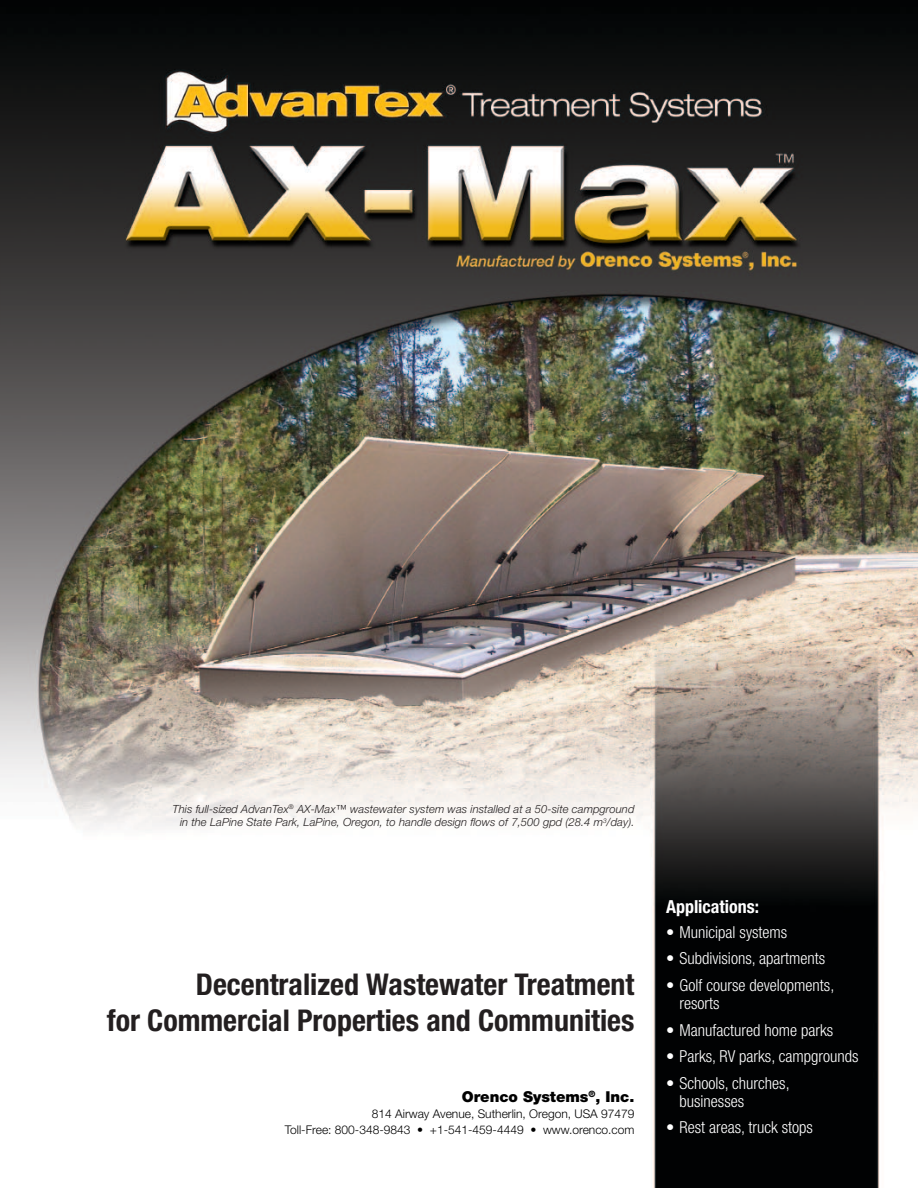
<style>
.page{position:relative;width:918px;height:1188px;background:#fff}
.page>*{position:absolute;margin:0;border:0;box-sizing:border-box;transform-origin:0 0}
.Inside_text{font:700 condensed 30px/36px "Helvetica Neue";color:#231f20;text-align:right}
.Text{font:700 condensed 18px "Helvetica Neue";color:#fff}
.Text-2{font:300 condensed 16.5px/18px "Helvetica Neue";color:#fff}
.t1{font:900 15px "Helvetica Neue";color:#000}
.t2{font:300 12px "Helvetica Neue";color:#000}
.Captions{font:italic 300 11.25px/13.5px "Helvetica Neue";letter-spacing:.005em;color:#231f20;text-align:right}
</style>
<div class="page">
<img style="left:0;top:0;width:918px;height:1188px">
<p class="Captions" style="left:172px;top:802px;width:464px">This full-sized AdvanTex<sup>®</sup> AX-Max™ wastewater system was installed at a 50-site campground in the LaPine State Park, LaPine, Oregon, to handle design flows of 7,500 gpd (28.4 m<sup>3</sup>/day).</p>
<p class="Inside_text" style="left:107px;top:966px;width:529px">Decentralized Wastewater Treatment<br>for Commercial Properties and Communities</p>
<p class="t1" style="left:462px;top:1088px;width:174px">Orenco Systems<sup>®</sup>, Inc.</p>
<p class="t2" style="left:372px;top:1106px;width:264px">814 Airway Avenue, Sutherlin, Oregon, USA 97479</p>
<p class="t2" style="left:285px;top:1122px;width:351px">Toll-Free: 800-348-9843 • +1-541-459-4449 • www.orenco.com</p>
<p class="Text" style="left:666px;top:896px;width:95px">Applications:</p>
<p class="Text-2" style="left:666px;top:923px;width:123px">• Municipal systems</p>
<p class="Text-2" style="left:666px;top:949px;width:161px">• Subdivisions, apartments</p>
<p class="Text-2" style="left:679px;top:976px;width:156px;text-indent:-13px">• Golf course developments, resorts</p>
<p class="Text-2" style="left:666px;top:1021px;width:169px">• Manufactured home parks</p>
<p class="Text-2" style="left:666px;top:1047px;width:194px">• Parks, RV parks, campgrounds</p>
<p class="Text-2" style="left:679px;top:1074px;width:112px;text-indent:-13px">• Schools, churches, businesses</p>
<p class="Text-2" style="left:666px;top:1118px;width:148px">• Rest areas, truck stops</p>
</div>
